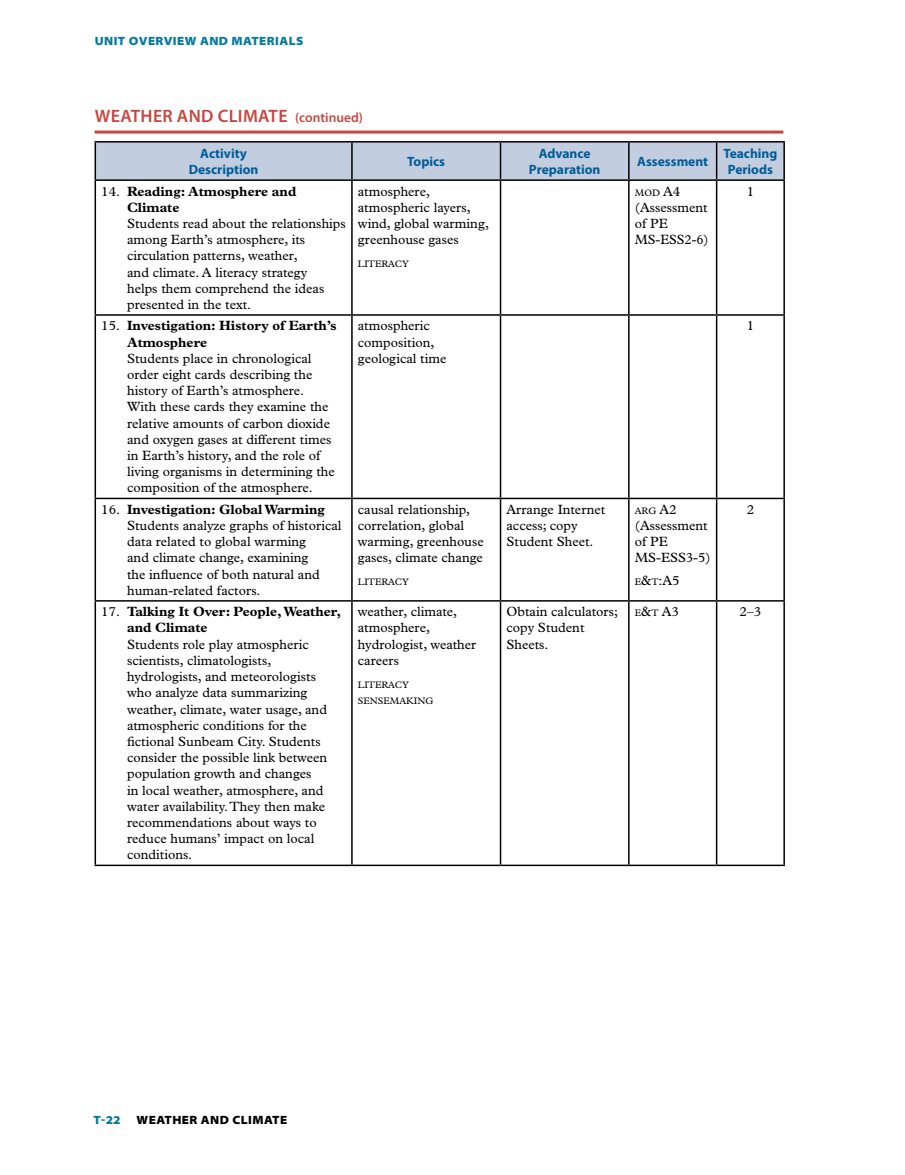
<style>
.page{position:relative;width:905px;height:1175px;background:#fff}
.page>*{position:absolute;margin:0;border:0;box-sizing:border-box;transform-origin:0 0}
.t1{font:600 18px "Myriad Pro";letter-spacing:.02em;color:#c84641}
.t2{font:13.5px/16.2px "Plantin Std";color:#000}
.t3{font:700 13.5px/16.2px "Plantin Std";color:#000}
.t4{font:700 13.5px/16.2px "Myriad Pro";color:#005d98;text-align:center}
.t5{font:13.5px "Plantin Std";color:#000}
.t6{font:900 semi-expanded 12px "Myriad Pro";letter-spacing:.035em;color:#037b9d}
.t7{font:900 semi-expanded 12px "Myriad Pro";letter-spacing:.035em;color:#000}
.t8{font:9.45px/16.2px "Plantin Std";color:#000}
.s1{font-size:13.5px}
.s2{font-weight:400}
.s3{font-weight:700}
.s4{font-size:9.45px}
</style>
<div class="page">
<svg style="left:94px;top:130px;width:689px;height:4px;background:#d57370"></svg>
<div style="left:96px;top:142px;width:687px;height:37px;background:#c3cde0"></div>
<hr style="left:94px;top:141px;width:258px;height:1px;background:#000">
<hr style="left:94px;top:142px;width:2px;height:37px;background:#000">
<hr style="left:352px;top:141px;width:148px;height:1px;background:#000">
<hr style="left:351px;top:142px;width:1px;height:37px;background:#000">
<hr style="left:500px;top:141px;width:128px;height:1px;background:#000">
<hr style="left:500px;top:142px;width:1px;height:37px;background:#000">
<hr style="left:628px;top:141px;width:88px;height:1px;background:#000">
<hr style="left:628px;top:142px;width:1px;height:37px;background:#000">
<hr style="left:716px;top:141px;width:68px;height:1px;background:#000">
<hr style="left:716px;top:142px;width:1px;height:37px;background:#000">
<hr style="left:783px;top:142px;width:1px;height:37px;background:#000">
<hr style="left:94px;top:179px;width:258px;height:2px;background:#000">
<hr style="left:94px;top:181px;width:2px;height:133px;background:#000">
<hr style="left:352px;top:179px;width:148px;height:2px;background:#000">
<hr style="left:351px;top:181px;width:1px;height:133px;background:#000">
<hr style="left:500px;top:179px;width:128px;height:2px;background:#000">
<hr style="left:500px;top:181px;width:1px;height:133px;background:#000">
<hr style="left:628px;top:179px;width:88px;height:2px;background:#000">
<hr style="left:628px;top:181px;width:1px;height:133px;background:#000">
<hr style="left:716px;top:179px;width:68px;height:2px;background:#000">
<hr style="left:716px;top:181px;width:1px;height:133px;background:#000">
<hr style="left:783px;top:181px;width:1px;height:133px;background:#000">
<hr style="left:94px;top:314px;width:258px;height:2px;background:#000">
<hr style="left:94px;top:316px;width:2px;height:181px;background:#000">
<hr style="left:352px;top:314px;width:148px;height:2px;background:#000">
<hr style="left:351px;top:316px;width:1px;height:181px;background:#000">
<hr style="left:500px;top:314px;width:128px;height:2px;background:#000">
<hr style="left:500px;top:316px;width:1px;height:181px;background:#000">
<hr style="left:628px;top:314px;width:88px;height:2px;background:#000">
<hr style="left:628px;top:316px;width:1px;height:181px;background:#000">
<hr style="left:716px;top:314px;width:68px;height:2px;background:#000">
<hr style="left:716px;top:316px;width:1px;height:181px;background:#000">
<hr style="left:783px;top:316px;width:1px;height:181px;background:#000">
<hr style="left:94px;top:497px;width:258px;height:2px;background:#000">
<hr style="left:94px;top:499px;width:2px;height:101px;background:#000">
<hr style="left:352px;top:497px;width:148px;height:2px;background:#000">
<hr style="left:351px;top:499px;width:1px;height:101px;background:#000">
<hr style="left:500px;top:497px;width:128px;height:2px;background:#000">
<hr style="left:500px;top:499px;width:1px;height:101px;background:#000">
<hr style="left:628px;top:497px;width:88px;height:2px;background:#000">
<hr style="left:628px;top:499px;width:1px;height:101px;background:#000">
<hr style="left:716px;top:497px;width:68px;height:2px;background:#000">
<hr style="left:716px;top:499px;width:1px;height:101px;background:#000">
<hr style="left:783px;top:499px;width:1px;height:101px;background:#000">
<hr style="left:94px;top:600px;width:258px;height:1px;background:#000">
<hr style="left:94px;top:601px;width:2px;height:263px;background:#000">
<hr style="left:352px;top:600px;width:148px;height:1px;background:#000">
<hr style="left:351px;top:601px;width:1px;height:263px;background:#000">
<hr style="left:500px;top:600px;width:128px;height:1px;background:#000">
<hr style="left:500px;top:601px;width:1px;height:263px;background:#000">
<hr style="left:628px;top:600px;width:88px;height:1px;background:#000">
<hr style="left:628px;top:601px;width:1px;height:263px;background:#000">
<hr style="left:716px;top:600px;width:68px;height:1px;background:#000">
<hr style="left:716px;top:601px;width:1px;height:263px;background:#000">
<hr style="left:783px;top:601px;width:1px;height:263px;background:#000">
<hr style="left:94px;top:864px;width:258px;height:2px;background:#000">
<hr style="left:352px;top:864px;width:148px;height:2px;background:#000">
<hr style="left:500px;top:864px;width:128px;height:2px;background:#000">
<hr style="left:628px;top:864px;width:88px;height:2px;background:#000">
<hr style="left:716px;top:864px;width:68px;height:2px;background:#000">
<p class="t6" style="left:95px;top:34px;width:210px">UNIT OVERVIEW AND MATERIALS</p>
<h1 class="t1" style="left:95px;top:105px;width:270px">WEATHER AND CLIMATE <span class="s1">(continued)</span></h1>
<p class="t4" style="left:189px;top:145px;width:71px">Activity<br>Description</p>
<p class="t4" style="left:407px;top:154px;width:39px">Topics</p>
<p class="t4" style="left:529px;top:145px;width:73px">Advance<br>Preparation</p>
<p class="t4" style="left:637px;top:154px;width:72px">Assessment</p>
<p class="t4" style="left:723px;top:145px;width:56px">Teaching<br>Periods</p>
<p class="t3" style="left:127px;top:183px;width:171px;text-indent:-26px"><span class="s2">14.</span> Reading: Atmosphere and<br>Climate</p>
<p class="t2" style="left:127px;top:215px;width:220px">Students read about the relationships among Earth’s atmosphere, its circulation patterns, weather,<br>and climate. A literacy strategy<br>helps them comprehend the ideas presented in the text.</p>
<p class="t2" style="left:358px;top:183px;width:133px">atmosphere, atmospheric layers, wind, global warming, greenhouse gases</p>
<p class="t8" style="left:358px;top:256px;width:53px">LITERACY</p>
<p class="t8" style="left:635px;top:184px;width:47px">MOD <span class="s1">A4</span></p>
<p class="t2" style="left:634px;top:199px;width:75px">(Assessment of PE<br>MS-ESS2-6)</p>
<p class="t2" style="left:746px;top:183px;width:9px">1</p>
<p class="t3" style="left:127px;top:318px;width:211px;text-indent:-26px"><span class="s2">15.</span> Investigation: History of Earth’s<br>Atmosphere</p>
<p class="t2" style="left:127px;top:350px;width:209px">Students place in chronological order eight cards describing the history of Earth’s atmosphere.<br>With these cards they examine the relative amounts of carbon dioxide and oxygen gases at different times in Earth’s history, and the role of living organisms in determining the composition of the atmosphere.</p>
<p class="t2" style="left:358px;top:318px;width:90px">atmospheric composition, geological time</p>
<p class="t2" style="left:746px;top:318px;width:9px">1</p>
<p class="t2" style="left:127px;top:501px;width:216px;text-indent:-26px">16. <span class="s3">Investigation: Global Warming<br></span>Students analyze graphs of historical data related to global warming<br>and climate change, examining<br>the influence of both natural and human-related factors.</p>
<p class="t2" style="left:358px;top:501px;width:127px">causal relationship, correlation, global warming, greenhouse gases, climate change</p>
<p class="t8" style="left:358px;top:574px;width:53px">LITERACY</p>
<p class="t3" style="left:127px;top:603px;width:215px;text-indent:-26px"><span class="s2">17.</span> Talking It Over: People, Weather, and Climate</p>
<p class="t2" style="left:127px;top:636px;width:202px">Students role play atmospheric scientists, climatologists, hydrologists, and meteorologists who analyze data summarizing weather, climate, water usage, and atmospheric conditions for the fictional Sunbeam City. Students consider the possible link between population growth and changes<br>in local weather, atmosphere, and water availability. They then make recommendations about ways to reduce humans’ impact on local conditions.</p>
<p class="t2" style="left:358px;top:603px;width:120px">weather, climate, atmosphere, hydrologist, weather careers</p>
<p class="t8" style="left:358px;top:676px;width:77px">LITERACY<br>SENSEMAKING</p>
<p class="t2" style="left:506px;top:501px;width:100px">Arrange Internet access; copy<br>Student Sheet.</p>
<p class="t8" style="left:634px;top:502px;width:43px">ARG <span class="s1">A2</span></p>
<p class="t2" style="left:634px;top:517px;width:77px">(Assessment of PE<br>MS-ESS3-5)</p>
<p class="t5" style="left:634px;top:573px;width:46px"><span class="s4">E</span>&amp;<span class="s4">T</span>:A5</p>
<p class="t2" style="left:746px;top:501px;width:9px">2</p>
<p class="t2" style="left:506px;top:603px;width:113px">Obtain calculators; copy Student<br>Sheets.</p>
<p class="t5" style="left:634px;top:604px;width:46px"><span class="s4">E</span>&amp;<span class="s4">T</span> A3</p>
<p class="t2" style="left:739px;top:603px;width:23px">2–3</p>
<p class="t6" style="left:93px;top:1113px;width:29px">T-22</p>
<p class="t7" style="left:136px;top:1113px;width:152px">WEATHER AND CLIMATE</p>
</div>
